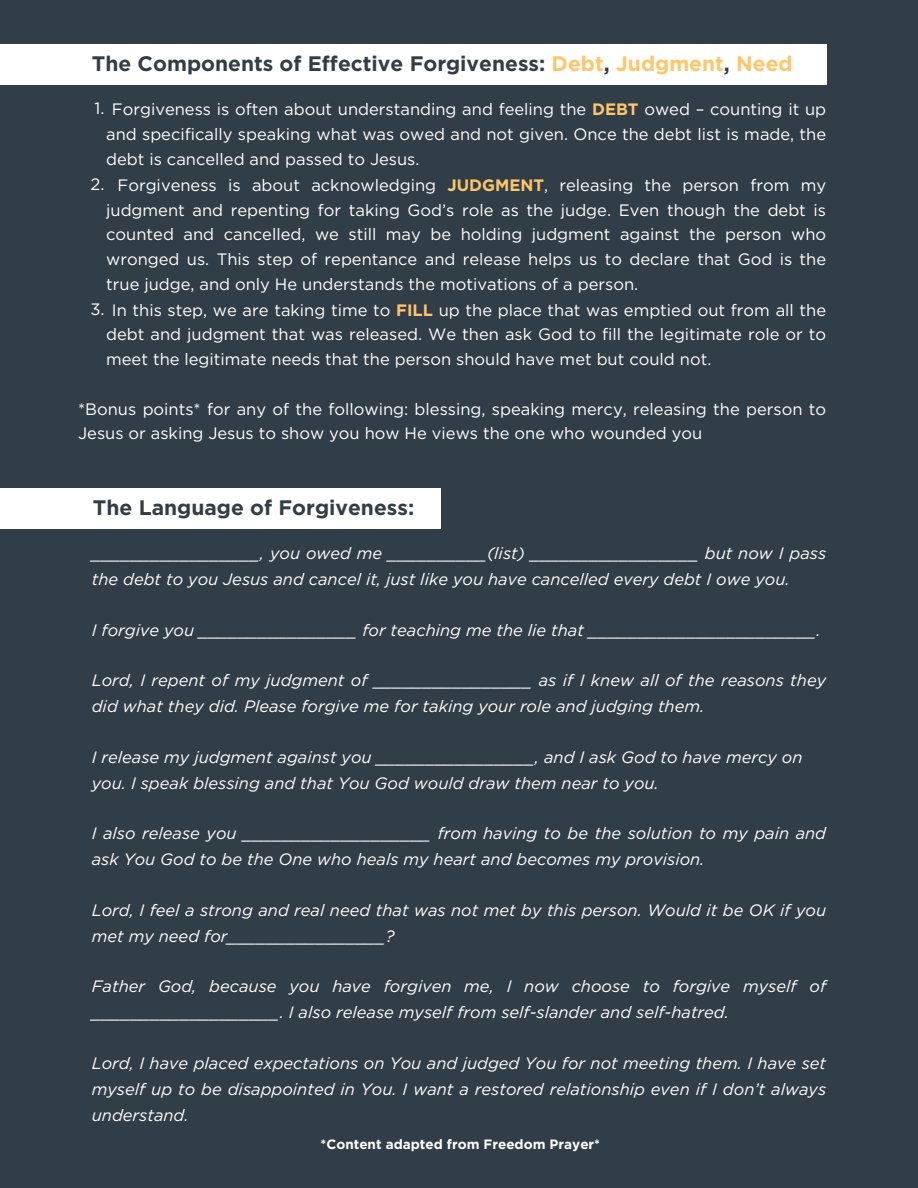
<style>
.page{position:relative;width:918px;height:1188px;background:#313e48}
.page>*{position:absolute;margin:0;border:0;box-sizing:border-box;transform-origin:0 0}
.t1{font:700 21px "Gotham";color:#313e48}
.t2{font:italic 16.5px/25.8px "Gotham";color:#fff}
.t3{font:16.5px/24.8px "Gotham";color:#fff;text-align:justify}
.t4{font:700 13.5px "Gotham";color:#fff}
.s1{color:#ffc56c}
.s2{font-weight:700;color:#ffc56c}
</style>
<div class="page">
<div style="left:0;top:44px;width:826px;height:41px;background:#fff"></div>
<div style="left:0;top:488px;width:440px;height:40px;background:#fff"></div>
<p class="t1" style="left:92px;top:51px;width:702px">The Components of Effective Forgiveness: <span class="s1">Debt</span>, <span class="s1">Judgment</span>, <span class="s1">Need</span></p>
<p class="t3" style="left:106px;top:97px;width:721px;text-indent:-12px">1. Forgiveness is often about understanding and feeling the <span class="s2">DEBT</span> owed – counting it up and specifically speaking what was owed and not given. Once the debt list is made, the debt is cancelled and passed to Jesus.</p>
<p class="t3" style="left:106px;top:172px;width:721px;text-indent:11px">Forgiveness is about acknowledging <span class="s2">JUDGMENT</span>, releasing the person from my judgment and repenting for taking God’s role as the judge. Even though the debt is counted and cancelled, we still may be holding judgment against the person who wronged us. This step of repentance and release helps us to declare that God is the true judge, and only He understands the motivations of a person.</p>
<p class="t3" style="left:91px;top:171px;width:15px">2.</p>
<p class="t3" style="left:106px;top:297px;width:721px;text-indent:-16px">3. In this step, we are taking time to <span class="s2">FILL</span> up the place that was emptied out from all the debt and judgment that was released. We then ask God to fill the legitimate role or to meet the legitimate needs that the person should have met but could not.</p>
<p class="t3" style="left:78px;top:396px;width:750px">*Bonus points* for any of the following: blessing, speaking mercy, releasing the person to<br>Jesus or asking Jesus to show you how He views the one who wounded you</p>
<p class="t1" style="left:93px;top:495px;width:323px">The Language of Forgiveness:</p>
<p class="t2" style="left:92px;top:541px;width:736px">_________________, you owed me __________(list) _________________ but now I pass the debt to you Jesus and cancel it, just like you have cancelled every debt I owe you.</p>
<p class="t2" style="left:92px;top:617px;width:730px">I forgive you ________________ for teaching me the lie that _______________________.</p>
<p class="t2" style="left:92px;top:668px;width:736px">Lord, I repent of my judgment of ________________ as if I knew all of the reasons they did what they did. Please forgive me for taking your role and judging them.</p>
<p class="t2" style="left:92px;top:744px;width:712px">I release my judgment against you ________________, and I ask God to have mercy on you. I speak blessing and that You God would draw them near to you.</p>
<p class="t2" style="left:92px;top:821px;width:736px">I also release you ___________________ from having to be the solution to my pain and ask You God to be the One who heals my heart and becomes my provision.</p>
<p class="t2" style="left:92px;top:897px;width:736px">Lord, I feel a strong and real need that was not met by this person. Would it be OK if you met my need for________________?</p>
<p class="t2" style="left:92px;top:974px;width:736px">Father God, because you have forgiven me, I now choose to forgive myself of ___________________. I also release myself from self-slander and self-hatred.</p>
<p class="t2" style="left:92px;top:1050px;width:736px;text-align:justify">Lord, I have placed expectations on You and judged You for not meeting them. I have set myself up to be disappointed in You. I want a restored relationship even if I don’t always understand.</p>
<p class="t4" style="left:321px;top:1137px;width:281px">*Content adapted from Freedom Prayer*</p>
</div>
